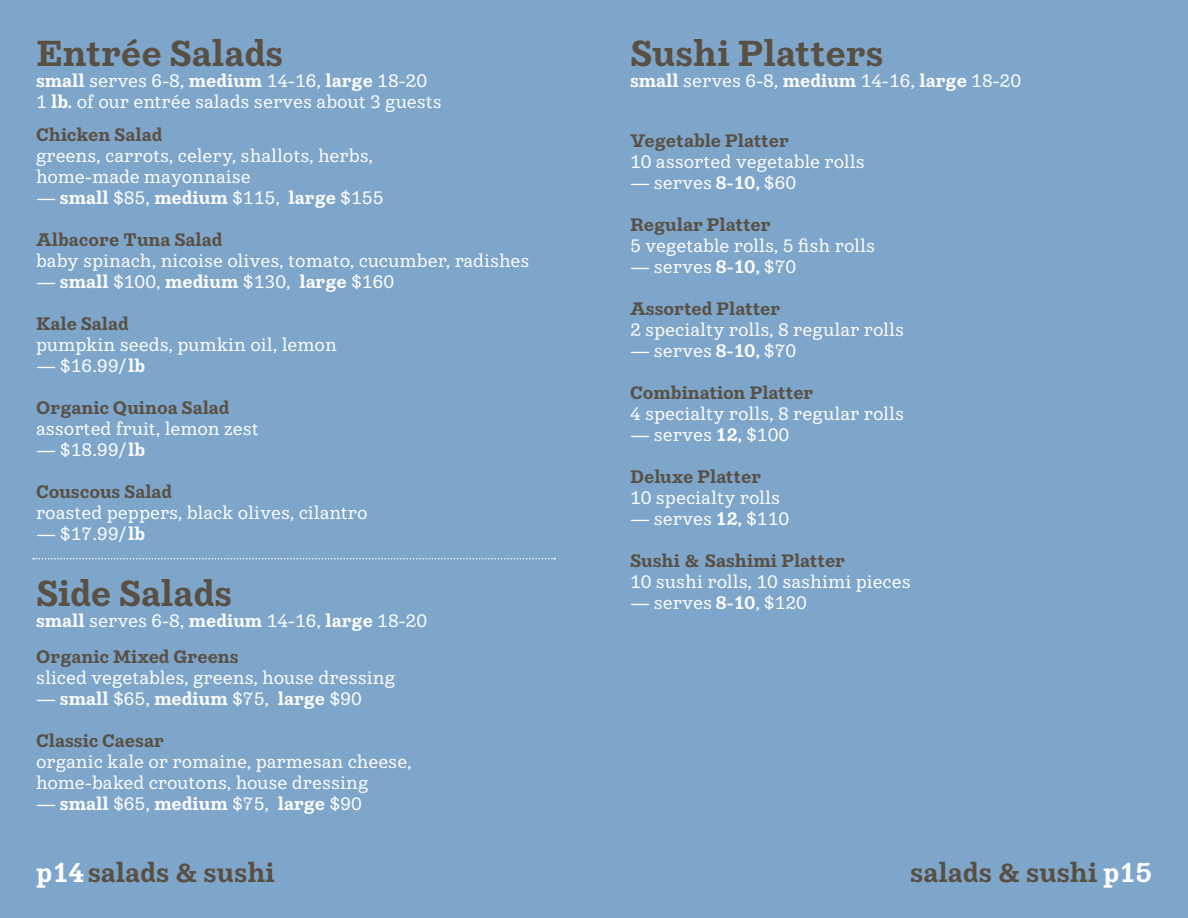
<style>
.page{position:relative;width:1188px;height:918px;background:#7ea5ca}
.page>*{position:absolute;margin:0;border:0;box-sizing:border-box;transform-origin:0 0}
.t1{font:600 36px "Fare Serif";color:#595043}
.t2{font:600 27px "Fare Serif";color:#595043}
.t3{font:18px/21px "Fare Serif";color:#fff}
.t4{font:600 18px "Fare Serif";color:#595043}
.t5{font:600 18px "Fare Serif";color:#fff}
.s1{font-weight:600}
.s2{font-weight:400}
.s3{color:#fff}
</style>
<div class="page">
<svg style="left:33px;top:558px;width:522px;height:2px"></svg>
<h1 class="t1" style="left:36px;top:32px;width:249px">Entrée Salads</h1>
<p class="t3" style="left:36px;top:70px;width:407px"><span class="s1">small</span> serves 6-8, <span class="s1">medium</span> 14-16, <span class="s1">large</span> 18-20<br>1 <span class="s1">lb.</span> of our entrée salads serves about 3 guests</p>
<p class="t4" style="left:36px;top:124px;width:128px">Chicken Salad</p>
<p class="t3" style="left:36px;top:145px;width:339px">greens, carrots, celery, shallots, herbs, home-made mayonnaise</p>
<p class="t5" style="left:36px;top:187px;width:349px">— small <span class="s2">$85,</span> medium <span class="s2">$115,</span> large <span class="s2">$155</span></p>
<p class="t4" style="left:36px;top:229px;width:188px">Albacore Tuna Salad</p>
<p class="t3" style="left:36px;top:250px;width:495px">baby spinach, nicoise olives, tomato, cucumber, radishes</p>
<p class="t5" style="left:36px;top:271px;width:360px">— small <span class="s2">$100,</span> medium <span class="s2">$130,</span> large <span class="s2">$160</span></p>
<p class="t4" style="left:36px;top:313px;width:94px">Kale Salad</p>
<p class="t3" style="left:36px;top:334px;width:302px">pumpkin seeds, pumkin oil, lemon</p>
<p class="t3" style="left:36px;top:355px;width:111px"><span class="s1">—</span> $16.99/<span class="s1">lb</span></p>
<p class="t4" style="left:36px;top:397px;width:195px">Organic Quinoa Salad</p>
<p class="t3" style="left:36px;top:418px;width:224px">assorted fruit, lemon zest</p>
<p class="t3" style="left:36px;top:439px;width:111px"><span class="s1">—</span> $18.99/<span class="s1">lb</span></p>
<p class="t4" style="left:36px;top:481px;width:138px">Couscous Salad</p>
<p class="t3" style="left:36px;top:502px;width:333px">roasted peppers, black olives, cilantro</p>
<p class="t3" style="left:36px;top:523px;width:111px"><span class="s1">—</span> $17.99/<span class="s1">lb</span></p>
<h1 class="t1" style="left:36px;top:572px;width:198px">Side Salads</h1>
<p class="t3" style="left:36px;top:610px;width:393px"><span class="s1">small</span> serves 6-8, <span class="s1">medium</span> 14-16, <span class="s1">large</span> 18-20</p>
<p class="t4" style="left:36px;top:646px;width:204px">Organic Mixed Greens</p>
<p class="t3" style="left:36px;top:667px;width:361px">sliced vegetables, greens, house dressing</p>
<p class="t5" style="left:36px;top:688px;width:327px">— small <span class="s2">$65,</span> medium <span class="s2">$75,</span> large <span class="s2">$90</span></p>
<p class="t4" style="left:36px;top:730px;width:129px">Classic Caesar</p>
<p class="t3" style="left:36px;top:751px;width:377px">organic kale or romaine, parmesan cheese, home-baked croutons, house dressing</p>
<p class="t5" style="left:36px;top:793px;width:327px">— small <span class="s2">$65,</span> medium <span class="s2">$75,</span> large <span class="s2">$90</span></p>
<h2 class="t2" style="left:36px;top:856px;width:241px"><span class="s3">p14</span> salads &amp; sushi</h2>
<h1 class="t1" style="left:630px;top:32px;width:255px">Sushi Platters</h1>
<p class="t3" style="left:630px;top:70px;width:393px"><span class="s1">small</span> serves 6-8, <span class="s1">medium</span> 14-16, <span class="s1">large</span> 18-20</p>
<p class="t4" style="left:630px;top:130px;width:160px">Vegetable Platter</p>
<p class="t3" style="left:630px;top:151px;width:236px">10 assorted vegetable rolls</p>
<p class="t3" style="left:630px;top:172px;width:168px"><span class="s1">—</span> serves <span class="s1">8-10,</span> $60</p>
<p class="t4" style="left:630px;top:214px;width:142px">Regular Platter</p>
<p class="t3" style="left:630px;top:235px;width:247px">5 vegetable rolls, 5 fish rolls</p>
<p class="t3" style="left:630px;top:256px;width:168px"><span class="s1">—</span> serves <span class="s1">8-10,</span> $70</p>
<p class="t4" style="left:630px;top:298px;width:152px">Assorted Platter</p>
<p class="t3" style="left:630px;top:319px;width:276px">2 specialty rolls, 8 regular rolls</p>
<p class="t3" style="left:630px;top:340px;width:168px"><span class="s1">—</span> serves <span class="s1">8-10,</span> $70</p>
<p class="t4" style="left:630px;top:382px;width:185px">Combination Platter</p>
<p class="t3" style="left:630px;top:403px;width:276px">4 specialty rolls, 8 regular rolls</p>
<p class="t3" style="left:630px;top:424px;width:161px"><span class="s1">—</span> serves <span class="s1">12,</span> $100</p>
<p class="t4" style="left:630px;top:466px;width:133px">Deluxe Platter</p>
<p class="t3" style="left:630px;top:487px;width:152px">10 specialty rolls</p>
<p class="t3" style="left:630px;top:508px;width:161px"><span class="s1">—</span> serves <span class="s1">12,</span> $110</p>
<p class="t4" style="left:630px;top:550px;width:217px">Sushi &amp; Sashimi Platter</p>
<p class="t3" style="left:630px;top:571px;width:282px">10 sushi rolls, 10 sashimi pieces</p>
<p class="t3" style="left:630px;top:592px;width:179px"><span class="s1">—</span> serves <span class="s1">8-10</span>, $120</p>
<h2 class="t2" style="left:910px;top:856px;width:243px">salads &amp; sushi <span class="s3">p15</span></h2>
</div>
